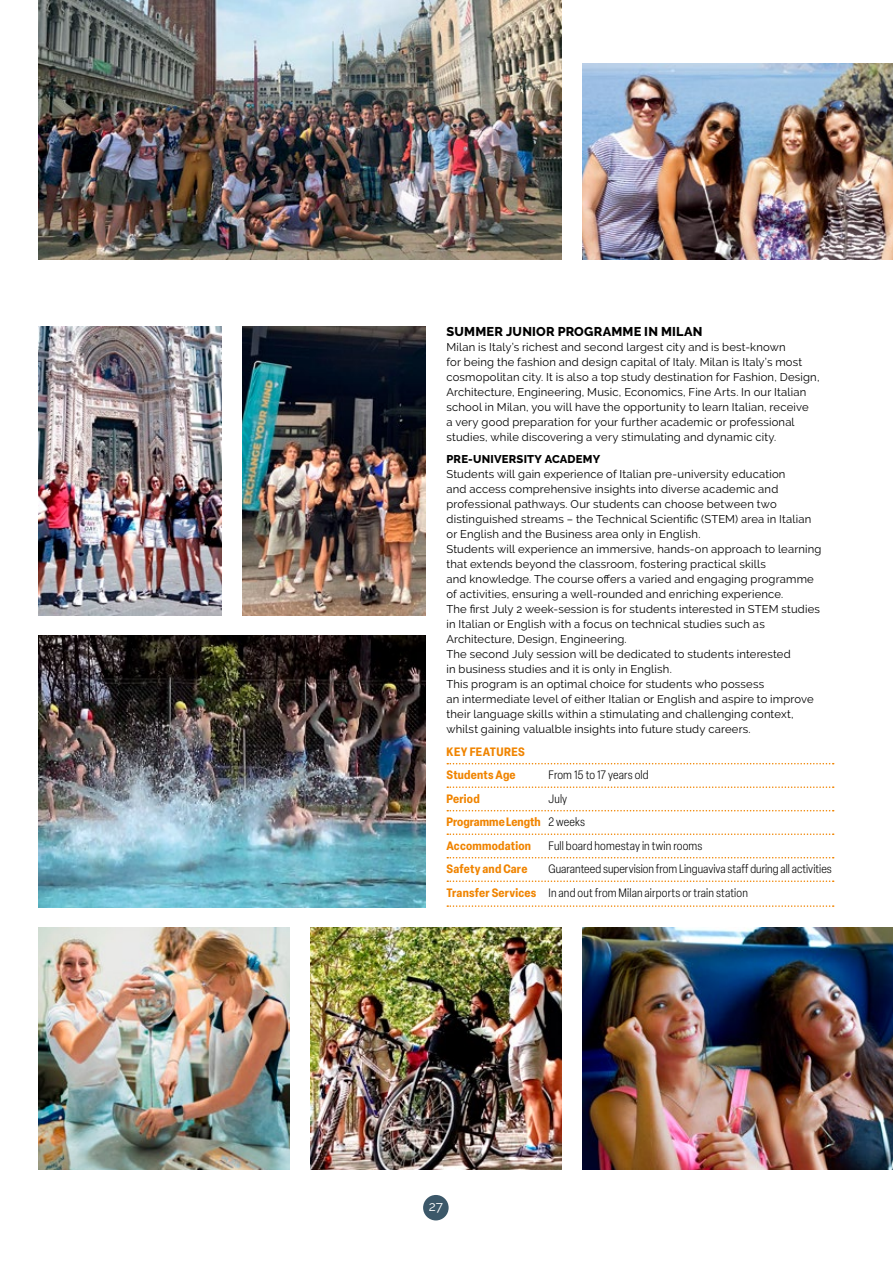
<style>
.page{position:relative;width:893px;height:1263px;background:#fff}
.page>*{position:absolute;margin:0;border:0;box-sizing:border-box;transform-origin:0 0}
.t1{font:13.5px "Raleway";color:#fff}
.t2{font:800 12.75px "Raleway";letter-spacing:.015em;color:#000}
.t3{font:300 condensed 12px/23.5px "Elza";letter-spacing:.01em;color:#000}
.t4{font:700 condensed 12px/23.5px "Elza";letter-spacing:.015em;color:#f08400}
.t5{font:11.25px/15px "Raleway";letter-spacing:.015em;color:#000}
.t6{font:800 11.25px "Raleway";letter-spacing:.015em;color:#000}
.s1{font-weight:300;color:#000}
.s2{font-weight:700;color:#f08400}
</style>
<div class="page">
<div style="left:423px;top:1195px;width:26px;height:25px;background:#3c5869;border-radius:50%"></div>
<svg style="left:447px;top:763px;width:387px;height:1px"></svg>
<svg style="left:447px;top:786px;width:387px;height:2px"></svg>
<svg style="left:447px;top:810px;width:387px;height:1px"></svg>
<svg style="left:447px;top:833px;width:387px;height:2px"></svg>
<svg style="left:447px;top:857px;width:387px;height:1px"></svg>
<svg style="left:447px;top:880px;width:387px;height:2px"></svg>
<svg style="left:447px;top:905px;width:387px;height:2px"></svg>
<img style="left:38px;top:927px;width:251px;height:242px">
<img style="left:310px;top:927px;width:251px;height:242px">
<img style="left:583px;top:927px;width:310px;height:242px">
<img style="left:38px;top:636px;width:387px;height:272px">
<img style="left:38px;top:0;width:523px;height:259px">
<img style="left:242px;top:326px;width:183px;height:289px">
<img style="left:38px;top:326px;width:183px;height:289px">
<img style="left:583px;top:64px;width:310px;height:195px">
<p class="t2" style="left:446px;top:324px;width:257px">SUMMER JUNIOR PROGRAMME IN MILAN</p>
<p class="t5" style="left:446px;top:339px;width:375px">Milan is Italy’s richest and second largest city and is best-known<br>for being the fashion and design capital of Italy. Milan is Italy’s most cosmopolitan city. It is also a top study destination for Fashion, Design, Architecture, Engineering, Music, Economics, Fine Arts. In our Italian school in Milan, you will have the opportunity to learn Italian, receive<br>a very good preparation for your further academic or professional studies, while discovering a very stimulating and dynamic city.</p>
<p class="t6" style="left:446px;top:453px;width:155px">PRE-UNIVERSITY ACADEMY</p>
<p class="t5" style="left:446px;top:467px;width:376px">Students will gain experience of Italian pre-university education<br>and access comprehensive insights into diverse academic and professional pathways. Our students can choose between two distinguished streams – the Technical Scientific (STEM) area in Italian or English and the Business area only in English.<br>Students will experience an immersive, hands-on approach to learning that extends beyond the classroom, fostering practical skills<br>and knowledge. The course offers a varied and engaging programme of activities, ensuring a well-rounded and enriching experience.<br>The first July 2 week-session is for students interested in STEM studies in Italian or English with a focus on technical studies such as Architecture, Design, Engineering.<br>The second July session will be dedicated to students interested<br>in business studies and it is only in English.<br>This program is an optimal choice for students who possess<br>an intermediate level of either Italian or English and aspire to improve their language skills within a stimulating and challenging context, whilst gaining valualble insights into future study careers.</p>
<p class="t4" style="left:446px;top:739px;width:80px">KEY FEATURES<br>Students Age</p>
<p class="t3" style="left:549px;top:763px;width:102px">From 15 to 17 years old</p>
<p class="t4" style="left:446px;top:786px;width:140px;text-indent:102px"><span class="s1">July<br></span>Programme Length <span class="s1">2 weeks<br></span>Accommodation</p>
<p class="t4" style="left:446px;top:786px;width:35px">Period</p>
<p class="t3" style="left:549px;top:834px;width:155px">Full board homestay in twin rooms</p>
<p class="t4" style="left:446px;top:857px;width:82px">Safety and Care</p>
<p class="t3" style="left:446px;top:857px;width:387px;text-indent:102px">Guaranteed supervision from Linguaviva staff during all activities<br><span class="s2">Transfer Services</span> In and out from Milan airports or train station</p>
<p class="t1" style="left:429px;top:1198px;width:16px">27</p>
</div>
